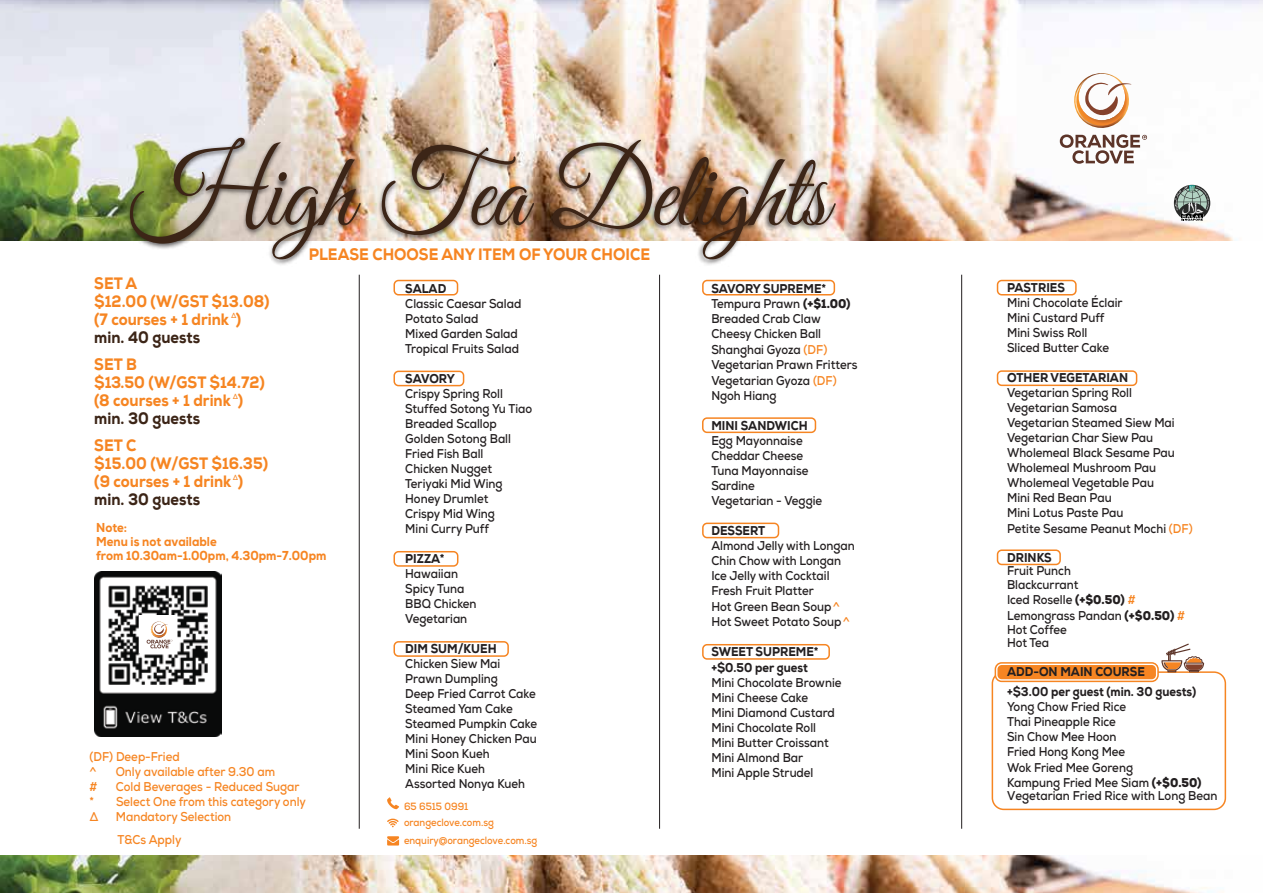
<style>
.page{position:relative;width:1263px;height:893px;background:#fff}
.page>*{position:absolute;margin:0;border:0;box-sizing:border-box;transform-origin:0 0}
.t1{font:108px "Great Vibes";color:#3c2517;scale:.9 1}
.t2{font:800 16.5px/17.9px "Nexa";color:#f68522;scale:.9 1}
.t3{font:800 16.5px "Nexa";color:#3c2517;scale:.9 1}
.t4{font:800 12.9px/14px "Nexa";color:#f68522;scale:.9 1}
.t5{font:700 12.75px/15px "Nexa";color:#231f20;scale:.9 1}
.t6{font:800 12.75px/15.8px "Nexa";color:#231f20;scale:.9 1}
.t7{font:700 12.75px/15px "Nexa";color:#f68522;scale:.9 1}
.t8{font:700 10.5px/16.6px "Nexa";color:#f68522;scale:.9 1}
.t9{font:700 7.5px "Nexa";color:#f68522;scale:.9 1}
.s1{color:#f68521}
.s2{font-weight:800}
.s3{font-weight:900}
.s4{color:#f68522}
</style>
<div class="page">
<div style="left:992px;top:671px;width:234px;height:139px;border:2px solid #f68522;border-radius:11px"></div>
<div style="left:994px;top:662px;width:165px;height:20px;border:2px solid #f68522;border-radius:6px"></div>
<div style="left:997px;top:665px;width:159px;height:14px;background:#f68522;border-radius:4px"></div>
<svg style="left:1161px;top:644px;width:43px;height:28px"></svg>
<img style="left:1px;top:0;width:1261px;height:241px">
<img style="left:1px;top:856px;width:1211px;height:37px">
<div style="left:702px;top:644px;width:128px;height:16px;border:2px solid #f68522;border-radius:4px"></div>
<hr style="left:359px;top:275px;width:1px;height:554px;background:#231f20">
<hr style="left:659px;top:275px;width:1px;height:554px;background:#231f20">
<hr style="left:961px;top:275px;width:1px;height:554px;background:#231f20">
<svg style="left:1174px;top:185px;width:36px;height:36px"></svg>
<img style="left:94px;top:571px;width:127px;height:165px">
<div style="left:393px;top:280px;width:65px;height:15px;border:2px solid #f68522;border-radius:4px"></div>
<div style="left:393px;top:371px;width:71px;height:15px;border:2px solid #f68522;border-radius:4px"></div>
<div style="left:393px;top:551px;width:65px;height:16px;border:2px solid #f68522;border-radius:4px"></div>
<img style="left:125px;top:119px;width:862px;height:157px">
<svg style="left:1060px;top:71px;width:87px;height:93px"></svg>
<div style="left:139px;top:615px;width:38px;height:38px;background:#fff"></div>
<div style="left:393px;top:641px;width:116px;height:16px;border:2px solid #f68522;border-radius:4px"></div>
<div style="left:702px;top:280px;width:133px;height:15px;border:2px solid #f68522;border-radius:4px"></div>
<div style="left:702px;top:417px;width:114px;height:16px;border:2px solid #f68522;border-radius:4px"></div>
<div style="left:702px;top:523px;width:77px;height:15px;border:2px solid #f68522;border-radius:4px"></div>
<div style="left:997px;top:549px;width:64px;height:16px;border:2px solid #f68522;border-radius:4px"></div>
<div style="left:997px;top:370px;width:140px;height:16px;border:2px solid #f68522;border-radius:4px"></div>
<div style="left:997px;top:280px;width:80px;height:15px;border:2px solid #f68522;border-radius:4px"></div>
<svg style="left:387px;top:797px;width:12px;height:12px"></svg>
<svg style="left:387px;top:819px;width:12px;height:8px"></svg>
<svg style="left:387px;top:836px;width:12px;height:9px"></svg>
<svg style="left:147px;top:621px;width:25px;height:27px"></svg>
<h1 class="t1" style="left:131px;top:124px;width:777px">High Tea Delights</h1>
<p class="t2" style="left:309px;top:245px;width:381px">PLEASE CHOOSE ANY ITEM OF YOUR CHOICE</p>
<p class="t2" style="left:94px;top:274px;width:196px">SET A<br>$12.00 <span class="s1">(W/GST $13.08) </span>(7 courses + 1 drink )</p>
<p class="t3" style="left:94px;top:326px;width:119px">min. 40 guests</p>
<p class="t9" style="left:231px;top:311px;width:7px">∆</p>
<p class="t2" style="left:94px;top:355px;width:191px">SET B<br>$13.50 <span class="s1">(W/GST $14.72) </span>(8 courses + 1 drink )</p>
<p class="t3" style="left:94px;top:407px;width:119px">min. 30 guests</p>
<p class="t9" style="left:233px;top:392px;width:7px">∆</p>
<p class="t2" style="left:94px;top:437px;width:195px">SET C<br>$15.00 <span class="s1">(W/GST $16.35) </span>(9 courses + 1 drink )</p>
<p class="t3" style="left:94px;top:488px;width:119px">min. 30 guests</p>
<p class="t9" style="left:233px;top:473px;width:7px">∆</p>
<p class="t4" style="left:96px;top:521px;width:257px">Note:<br>Menu is not available<br>from 10.30am-1.00pm, 4.30pm-7.00pm</p>
<p class="t7" style="left:90px;top:749px;width:102px">(DF) Deep-Fried ^</p>
<p class="t7" style="left:116px;top:764px;width:179px">Only available after 9.30 am</p>
<p class="t7" style="left:90px;top:779px;width:242px;text-indent:26px">Cold Beverages - Reduced Sugar * Select One from this category only ∆</p>
<p class="t7" style="left:90px;top:779px;width:10px">#</p>
<p class="t7" style="left:116px;top:805px;width:130px;line-height:23.1px">Mandatory Selection<br>T&amp;Cs Apply</p>
<p class="t6" style="left:405px;top:281px;width:47px">SALAD</p>
<p class="t5" style="left:405px;top:296px;width:131px">Classic Caesar Salad<br>Potato Salad<br>Mixed Garden Salad<br>Tropical Fruits Salad</p>
<p class="t6" style="left:405px;top:371px;width:57px">SAVORY</p>
<p class="t5" style="left:405px;top:386px;width:143px">Crispy Spring Roll<br>Stuffed Sotong Yu Tiao<br>Breaded Scallop<br>Golden Sotong Ball<br>Fried Fish Ball<br>Chicken Nugget<br>Teriyaki Mid Wing<br>Honey Drumlet<br>Crispy Mid Wing<br>Mini Curry Puff</p>
<p class="t6" style="left:405px;top:551px;width:45px">PIZZA*</p>
<p class="t5" style="left:405px;top:566px;width:81px">Hawaiian<br>Spicy Tuna<br>BBQ Chicken<br>Vegetarian</p>
<p class="t6" style="left:405px;top:641px;width:103px">DIM SUM/KUEH</p>
<p class="t5" style="left:405px;top:656px;width:148px">Chicken Siew Mai<br>Prawn Dumpling<br>Deep Fried Carrot Cake<br>Steamed Yam Cake<br>Steamed Pumpkin Cake<br>Mini Honey Chicken Pau<br>Mini Soon Kueh<br>Mini Rice Kueh<br>Assorted Nonya Kueh</p>
<p class="t8" style="left:404px;top:798px;width:101px">65 6515 0991 orangeclove.com.sg</p>
<p class="t8" style="left:404px;top:832px;width:150px">enquiry@orangeclove.com.sg</p>
<p class="t5" style="left:711px;top:281px;width:164px"><span class="s2">SAVORY SUPREME*<br></span>Tempura Prawn <span class="s3">(+$1.00)<br></span>Breaded Crab Claw<br>Cheesy Chicken Ball<br>Shanghai Gyoza <span class="s4">(DF)<br></span>Vegetarian Prawn Fritters<br>Vegetarian Gyoza <span class="s4">(DF)<br></span>Ngoh Hiang</p>
<p class="t6" style="left:711px;top:418px;width:108px">MINI SANDWICH</p>
<p class="t5" style="left:711px;top:433px;width:125px">Egg Mayonnaise<br>Cheddar Cheese<br>Tuna Mayonnaise<br>Sardine<br>Vegetarian - Veggie</p>
<p class="t6" style="left:711px;top:523px;width:61px">DESSERT</p>
<p class="t5" style="left:711px;top:538px;width:161px">Almond Jelly with Longan<br>Chin Chow with Longan<br>Ice Jelly with Cocktail<br>Fresh Fruit Platter<br>Hot Green Bean Soup<span class="s4">^<br></span>Hot Sweet Potato Soup<span class="s4">^</span></p>
<p class="t6" style="left:711px;top:644px;width:121px">SWEET SUPREME* +$0.50 per guest</p>
<p class="t5" style="left:711px;top:675px;width:146px">Mini Chocolate Brownie<br>Mini Cheese Cake<br>Mini Diamond Custard<br>Mini Chocolate Roll<br>Mini Butter Croissant<br>Mini Almond Bar<br>Mini Apple Strudel</p>
<p class="t6" style="left:1007px;top:280px;width:66px">PASTRIES</p>
<p class="t5" style="left:1007px;top:296px;width:130px">Mini Chocolate Éclair<br>Mini Custard Puff<br>Mini Swiss Roll<br>Sliced Butter Cake</p>
<p class="t6" style="left:1007px;top:370px;width:136px">OTHER VEGETARIAN</p>
<p class="t5" style="left:1007px;top:385px;width:208px">Vegetarian Spring Roll<br>Vegetarian Samosa<br>Vegetarian Steamed Siew Mai<br>Vegetarian Char Siew Pau<br>Wholemeal Black Sesame Pau<br>Wholemeal Mushroom Pau<br>Wholemeal Vegetable Pau<br>Mini Red Bean Pau<br>Mini Lotus Paste Pau<br>Petite Sesame Peanut Mochi <span class="s4">(DF)</span></p>
<p class="t6" style="left:1007px;top:549px;width:51px">DRINKS</p>
<p class="t5" style="left:1007px;top:564px;width:81px;line-height:13.5px">Fruit Punch<br>Blackcurrant</p>
<p class="t5" style="left:1007px;top:592px;width:199px;line-height:15.8px">Iced Roselle <span class="s3">(+$0.50)</span> <span class="s4">#<br></span>Lemongrass Pandan <span class="s3">(+$0.50)</span> <span class="s4">#</span></p>
<p class="t5" style="left:1007px;top:622px;width:68px;line-height:13.5px">Hot Coffee<br>Hot Tea</p>
<p class="t6" style="left:1007px;top:662px;width:212px;line-height:19.5px">ADD-ON MAIN COURSE<br>+$3.00 per guest (min. 30 guests)</p>
<p class="t5" style="left:1007px;top:699px;width:218px">Yong Chow Fried Rice<br>Thai Pineapple Rice<br>Sin Chow Mee Hoon<br>Fried Hong Kong Mee<br>Wok Fried Mee Goreng<br>Kampung Fried Mee Siam <span class="s3">(+$0.50)</span></p>
<p class="t5" style="left:1007px;top:788px;width:235px">Vegetarian Fried Rice with Long Bean</p>
</div>
